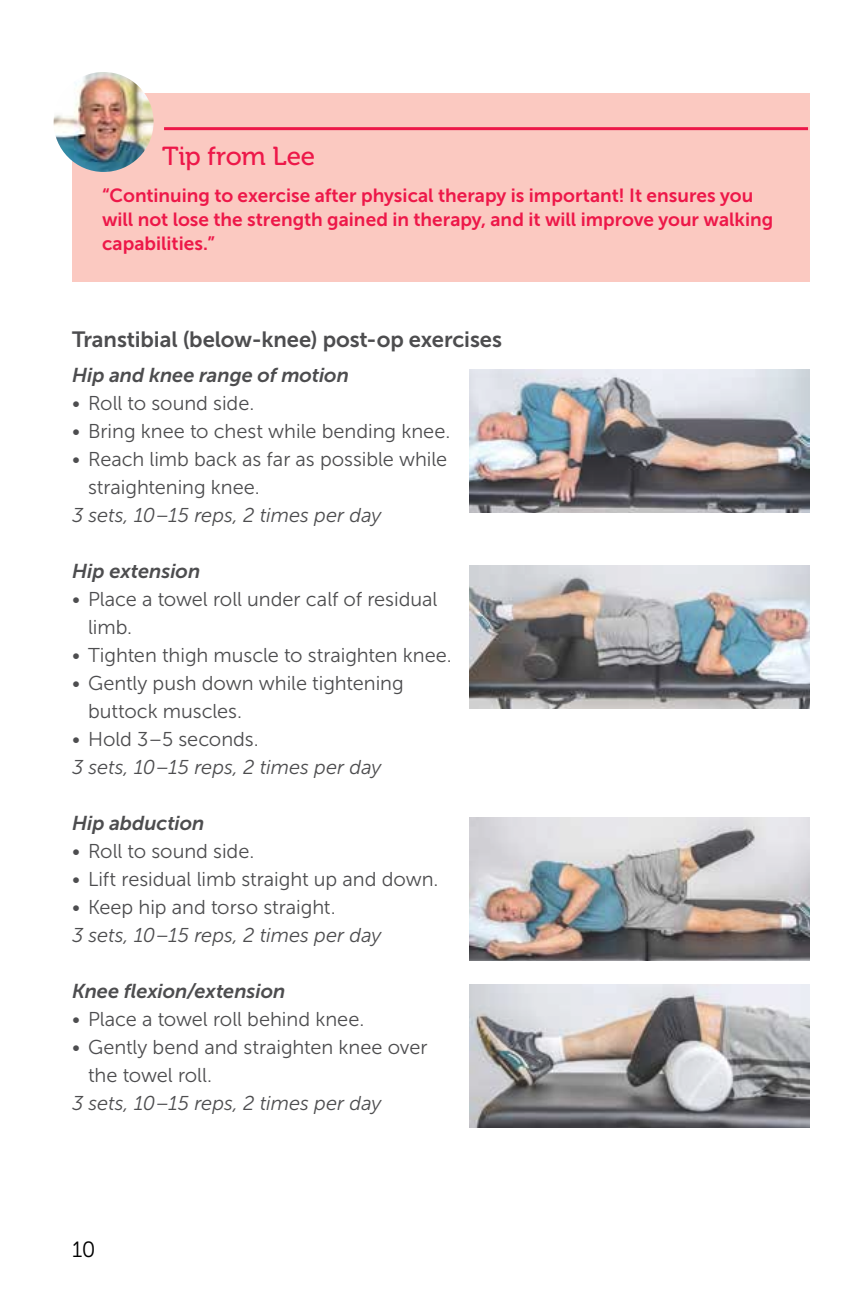
<style>
.page{position:relative;width:864px;height:1296px;background:#fff}
.page>*{position:absolute;margin:0;border:0;box-sizing:border-box;transform-origin:0 0}
.t1{font:26px "Museo 500";letter-spacing:-.01em;color:#ed1849}
.t2{font:22px "Museo Sans 700";letter-spacing:-.005em;color:#4d4d4f}
.t3{font:22px "Museo Sans 300";color:#000}
.t4{font:20px/28px "Museo Sans 300";letter-spacing:-.005em;color:#4d4d4f}
.t5{font:italic 20px "Museo Sans 300";letter-spacing:-.005em;color:#4d4d4f}
.t6{font:italic 20px "Museo Sans 700";letter-spacing:-.005em;color:#4d4d4f}
.t7{font:19px/24px "Museo Sans 700";color:#ed1849}
</style>
<div class="page">
<img style="left:470px;top:369px;width:339px;height:143px">
<img style="left:470px;top:565px;width:340px;height:143px">
<img style="left:470px;top:817px;width:340px;height:143px">
<img style="left:470px;top:985px;width:340px;height:143px">
<div style="left:72px;top:94px;width:738px;height:188px;background:#fbc9c1"></div>
<hr style="left:164px;top:127px;width:644px;height:3px;background:#ed1849">
<img style="left:54px;top:72px;width:100px;height:100px;border-radius:50px">
<h1 class="t1" style="left:162px;top:142px;width:155px">Tip from Lee</h1>
<p class="t7" style="left:102px;top:183px;width:673px">“Continuing to exercise after physical therapy is important! It ensures you will not lose the strength gained in therapy, and it will improve your walking capabilities.”</p>
<p class="t2" style="left:72px;top:327px;width:431px">Transtibial (below-knee) post-op exercises</p>
<p class="t6" style="left:72px;top:364px;width:279px">Hip and knee range of motion</p>
<p class="t4" style="left:72px;top:390px;width:184px">• Roll to sound side.</p>
<p class="t4" style="left:72px;top:418px;width:380px">• Bring knee to chest while bending knee.</p>
<p class="t4" style="left:88px;top:446px;width:361px;text-indent:-16px">• Reach limb back as far as possible while straightening knee.</p>
<p class="t5" style="left:72px;top:505px;width:311px">3 sets, 10–15 reps, 2 times per day</p>
<p class="t6" style="left:72px;top:560px;width:130px">Hip extension</p>
<p class="t4" style="left:88px;top:586px;width:351px;text-indent:-16px">• Place a towel roll under calf of residual limb.</p>
<p class="t4" style="left:72px;top:642px;width:381px">• Tighten thigh muscle to straighten knee.</p>
<p class="t4" style="left:88px;top:670px;width:317px;text-indent:-16px">• Gently push down while tightening buttock muscles.</p>
<p class="t4" style="left:72px;top:726px;width:188px">• Hold 3–5 seconds.</p>
<p class="t5" style="left:72px;top:757px;width:311px">3 sets, 10–15 reps, 2 times per day</p>
<p class="t6" style="left:72px;top:812px;width:134px">Hip abduction</p>
<p class="t4" style="left:72px;top:838px;width:184px">• Roll to sound side.</p>
<p class="t4" style="left:72px;top:866px;width:368px">• Lift residual limb straight up and down.</p>
<p class="t4" style="left:72px;top:894px;width:265px">• Keep hip and torso straight.</p>
<p class="t5" style="left:72px;top:925px;width:311px">3 sets, 10–15 reps, 2 times per day</p>
<p class="t6" style="left:72px;top:980px;width:215px">Knee flexion/extension</p>
<p class="t4" style="left:72px;top:1006px;width:294px">• Place a towel roll behind knee.</p>
<p class="t4" style="left:88px;top:1034px;width:341px;text-indent:-16px">• Gently bend and straighten knee over the towel roll.</p>
<p class="t5" style="left:72px;top:1093px;width:311px">3 sets, 10–15 reps, 2 times per day</p>
<p class="t3" style="left:72px;top:1237px;width:25px">10</p>
</div>
